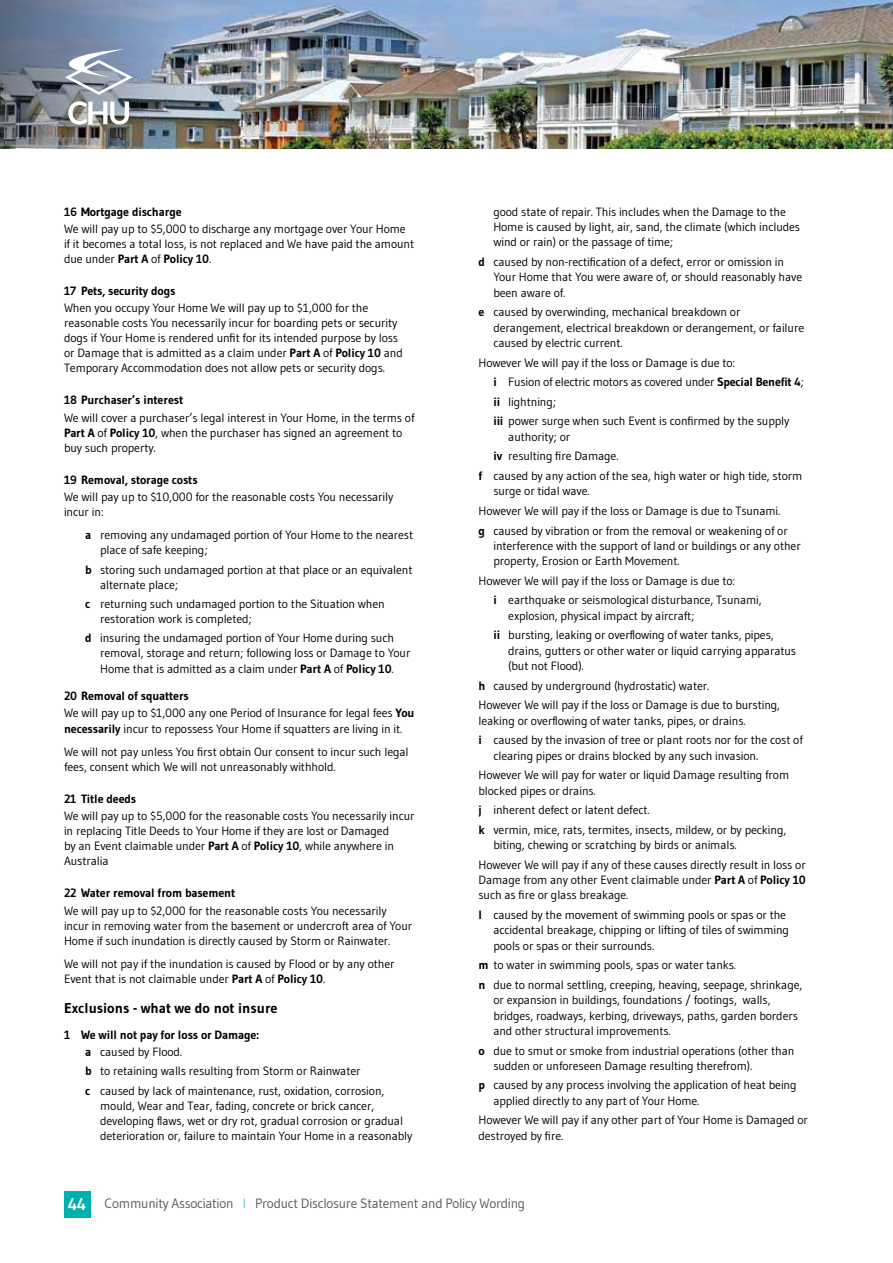
<style>
.page{position:relative;width:893px;height:1263px;background:#fff}
.page>*{position:absolute;margin:0;border:0;box-sizing:border-box;transform-origin:0 0}
.t1{font:700 14.25px "Gudea";color:#000}
.t2{font:13.5px "Gudea";letter-spacing:-.02em;color:#58595b}
.t3{font:12px/15px "Gudea";letter-spacing:-.01em;color:#000}
.t4{font:700 12px/17.1px "Gudea";letter-spacing:-.01em;color:#000}
.s1{font-weight:700}
.s2{font-weight:400}
.s3{font-weight:700;font-size:16.8px;color:#fff}
.s4{color:#5dbdbc}
</style>
<div class="page">
<img style="left:0;top:0;width:893px;height:149px">
<img style="left:0;top:0;width:177px;height:148px">
<div style="left:64px;top:1191px;width:27px;height:26px;background:#00b0af"></div>
<svg style="left:65px;top:49px;width:68px;height:46px"></svg>
<svg style="left:68px;top:101px;width:61px;height:24px"></svg>
<p class="t4" style="left:64px;top:203px;width:119px">16 Mortgage discharge</p>
<p class="t3" style="left:64px;top:221px;width:352px">We will pay up to $5,000 to discharge any mortgage over Your Home if it becomes a total loss, is not replaced and We have paid the amount due under <span class="s1">Part A</span> of <span class="s1">Policy 10</span>.</p>
<p class="t4" style="left:64px;top:282px;width:113px">17 Pets, security dogs</p>
<p class="t3" style="left:64px;top:300px;width:340px">When you occupy Your Home We will pay up to $1,000 for the reasonable costs You necessarily incur for boarding pets or security dogs if Your Home is rendered unfit for its intended purpose by loss or Damage that is admitted as a claim under <span class="s1">Part A</span> of <span class="s1">Policy 10</span> and Temporary Accommodation does not allow pets or security dogs.</p>
<p class="t4" style="left:64px;top:392px;width:121px">18 Purchaser’s interest</p>
<p class="t3" style="left:64px;top:410px;width:352px">We will cover a purchaser’s legal interest in Your Home, in the terms of<br><span class="s1">Part A</span> of <span class="s1">Policy 10</span>, when the purchaser has signed an agreement to buy such property.</p>
<p class="t4" style="left:64px;top:471px;width:135px">19 Removal, storage costs</p>
<p class="t3" style="left:64px;top:489px;width:331px">We will pay up to $10,000 for the reasonable costs You necessarily incur in:</p>
<p class="t3" style="left:100px;top:527px;width:315px;text-indent:-15px"><span class="s1">a</span> removing any undamaged portion of Your Home to the nearest place of safe keeping;</p>
<p class="t3" style="left:100px;top:562px;width:314px;text-indent:-15px"><span class="s1">b</span> storing such undamaged portion at that place or an equivalent alternate place;</p>
<p class="t3" style="left:100px;top:596px;width:286px;text-indent:-15px"><span class="s1">c</span> returning such undamaged portion to the Situation when restoration work is completed;</p>
<p class="t3" style="left:100px;top:630px;width:312px;text-indent:-15px"><span class="s1">d</span> insuring the undamaged portion of Your Home during such removal, storage and return; following loss or Damage to Your<br>Home that is admitted as a claim under <span class="s1">Part A</span> of <span class="s1">Policy 10</span>.</p>
<p class="t3" style="left:64px;top:687px;width:352px;line-height:17.1px"><span class="s1">20 Removal of squatters<br></span>We will pay up to $1,000 any one Period of Insurance for legal fees <span class="s1">You</span></p>
<p class="t3" style="left:64px;top:716px;width:346px;line-height:23.5px"><span class="s1">necessarily</span> incur to repossess Your Home if squatters are living in it.<br>We will not pay unless You first obtain Our consent to incur such legal</p>
<p class="t3" style="left:64px;top:759px;width:273px">fees, consent which We will not unreasonably withhold.</p>
<p class="t4" style="left:64px;top:790px;width:74px">21 Title deeds</p>
<p class="t3" style="left:64px;top:808px;width:352px">We will pay up to $5,000 for the reasonable costs You necessarily incur in replacing Title Deeds to Your Home if they are lost or Damaged<br>by an Event claimable under <span class="s1">Part A</span> of <span class="s1">Policy 10</span>, while anywhere in Australia</p>
<p class="t4" style="left:64px;top:885px;width:173px">22 Water removal from basement</p>
<p class="t3" style="left:64px;top:903px;width:350px">We will pay up to $2,000 for the reasonable costs You necessarily incur in removing water from the basement or undercroft area of Your<br>Home if such inundation is directly caused by Storm or Rainwater.</p>
<p class="t3" style="left:64px;top:956px;width:332px">We will not pay if the inundation is caused by Flood or by any other<br>Event that is not claimable under <span class="s1">Part A</span> of <span class="s1">Policy 10</span>.</p>
<p class="t1" style="left:64px;top:999px;width:215px">Exclusions - what we do not insure</p>
<p class="t4" style="left:85px;top:1026px;width:175px;text-indent:-21px">1 We will not pay for loss or Damage: a <span class="s2">caused by Flood.</span></p>
<p class="t3" style="left:85px;top:1061px;width:301px;line-height:19.4px"><span class="s1">b</span> to retaining walls resulting from Storm or Rainwater<br><span class="s1">c</span> caused by lack of maintenance, rust, oxidation, corrosion,</p>
<p class="t3" style="left:100px;top:1098px;width:314px">mould, Wear and Tear, fading, concrete or brick cancer, developing flaws, wet or dry rot, gradual corrosion or gradual deterioration or, failure to maintain Your Home in a reasonably</p>
<p class="t3" style="left:493px;top:204px;width:308px">good state of repair. This includes when the Damage to the<br>Home is caused by light, air, sand, the climate (which includes wind or rain) or the passage of time;</p>
<p class="t3" style="left:493px;top:254px;width:310px;text-indent:-15px"><span class="s1">d</span> caused by non-rectification of a defect, error or omission in<br>Your Home that You were aware of, or should reasonably have been aware of.</p>
<p class="t3" style="left:493px;top:304px;width:312px;text-indent:-15px"><span class="s1">e</span> caused by overwinding, mechanical breakdown or derangement, electrical breakdown or derangement, or failure caused by electric current.</p>
<p class="t3" style="left:493px;top:352px;width:312px;line-height:19.6px;text-indent:-15px">However We will pay if the loss or Damage is due to:<br><span class="s1">i</span> Fusion of electric motors as covered under <span class="s1">Special Benefit 4</span>; <span class="s1">ii</span> lightning;<br><span class="s1">iii</span> power surge when such Event is confirmed by the supply</p>
<p class="t3" style="left:508px;top:429px;width:63px">authority; or</p>
<p class="t3" style="left:493px;top:448px;width:127px"><span class="s1">iv</span> resulting fire Damage.</p>
<p class="t3" style="left:478px;top:468px;width:325px"><span class="s1">f</span> caused by any action of the sea, high water or high tide, storm</p>
<p class="t3" style="left:478px;top:481px;width:311px;line-height:19.6px;text-indent:15px">surge or tidal wave.<br>However We will pay if the loss or Damage is due to Tsunami. <span class="s1">g</span> caused by vibration or from the removal or weakening of or</p>
<p class="t3" style="left:493px;top:538px;width:309px">interference with the support of land or buildings or any other property, Erosion or Earth Movement.</p>
<p class="t3" style="left:493px;top:571px;width:270px;line-height:19.6px;text-indent:-15px">However We will pay if the loss or Damage is due to:<br><span class="s1">i</span> earthquake or seismological disturbance, Tsunami,</p>
<p class="t3" style="left:493px;top:606px;width:282px;line-height:19.6px;text-indent:15px">explosion, physical impact by aircraft;<br><span class="s1">ii</span> bursting, leaking or overflowing of water tanks, pipes,</p>
<p class="t3" style="left:508px;top:643px;width:289px">drains, gutters or other water or liquid carrying apparatus (but not Flood).</p>
<p class="t3" style="left:478px;top:675px;width:303px;line-height:19.6px"><span class="s1">h</span> caused by underground (hydrostatic) water.<br>However We will pay if the loss or Damage is due to bursting,</p>
<p class="t3" style="left:478px;top:710px;width:326px;line-height:19.6px">leaking or overflowing of water tanks, pipes, or drains.<br><span class="s1">i</span> caused by the invasion of tree or plant roots nor for the cost of</p>
<p class="t3" style="left:478px;top:745px;width:312px;line-height:19.6px;text-indent:15px">clearing pipes or drains blocked by any such invasion.<br>However We will pay for water or liquid Damage resulting from</p>
<p class="t3" style="left:478px;top:780px;width:309px;line-height:19.6px">blocked pipes or drains.<br><span class="s1">j</span> inherent defect or latent defect.<br><span class="s1">k</span> vermin, mice, rats, termites, insects, mildew, or by pecking,</p>
<p class="t3" style="left:478px;top:835px;width:329px;line-height:19.6px;text-indent:15px">biting, chewing or scratching by birds or animals.<br>However We will pay if any of these causes directly result in loss or</p>
<p class="t3" style="left:478px;top:872px;width:329px">Damage from any other Event claimable under <span class="s1">Part A</span> of <span class="s1">Policy 10 </span>such as fire or glass breakage.</p>
<p class="t3" style="left:493px;top:907px;width:297px;text-indent:-15px"><span class="s1">l</span> caused by the movement of swimming pools or spas or the accidental breakage, chipping or lifting of tiles of swimming pools or spas or their surrounds.</p>
<p class="t3" style="left:478px;top:955px;width:325px;line-height:19.6px"><span class="s1">m</span> to water in swimming pools, spas or water tanks.<br><span class="s1">n</span> due to normal settling, creeping, heaving, seepage, shrinkage,</p>
<p class="t3" style="left:493px;top:992px;width:306px">or expansion in buildings, foundations / footings, walls, bridges, roadways, kerbing, driveways, paths, garden borders and other structural improvements.</p>
<p class="t3" style="left:493px;top:1042px;width:303px;text-indent:-15px"><span class="s1">o</span> due to smut or smoke from industrial operations (other than sudden or unforeseen Damage resulting therefrom).</p>
<p class="t3" style="left:493px;top:1077px;width:305px;text-indent:-15px"><span class="s1">p</span> caused by any process involving the application of heat being applied directly to any part of Your Home.</p>
<p class="t3" style="left:478px;top:1112px;width:331px">However We will pay if any other part of Your Home is Damaged or destroyed by fire.</p>
<p class="t2" style="left:68px;top:1194px;width:459px"><span class="s3">44</span> Community Association <span class="s4">l</span> Product Disclosure Statement and Policy Wording</p>
</div>
